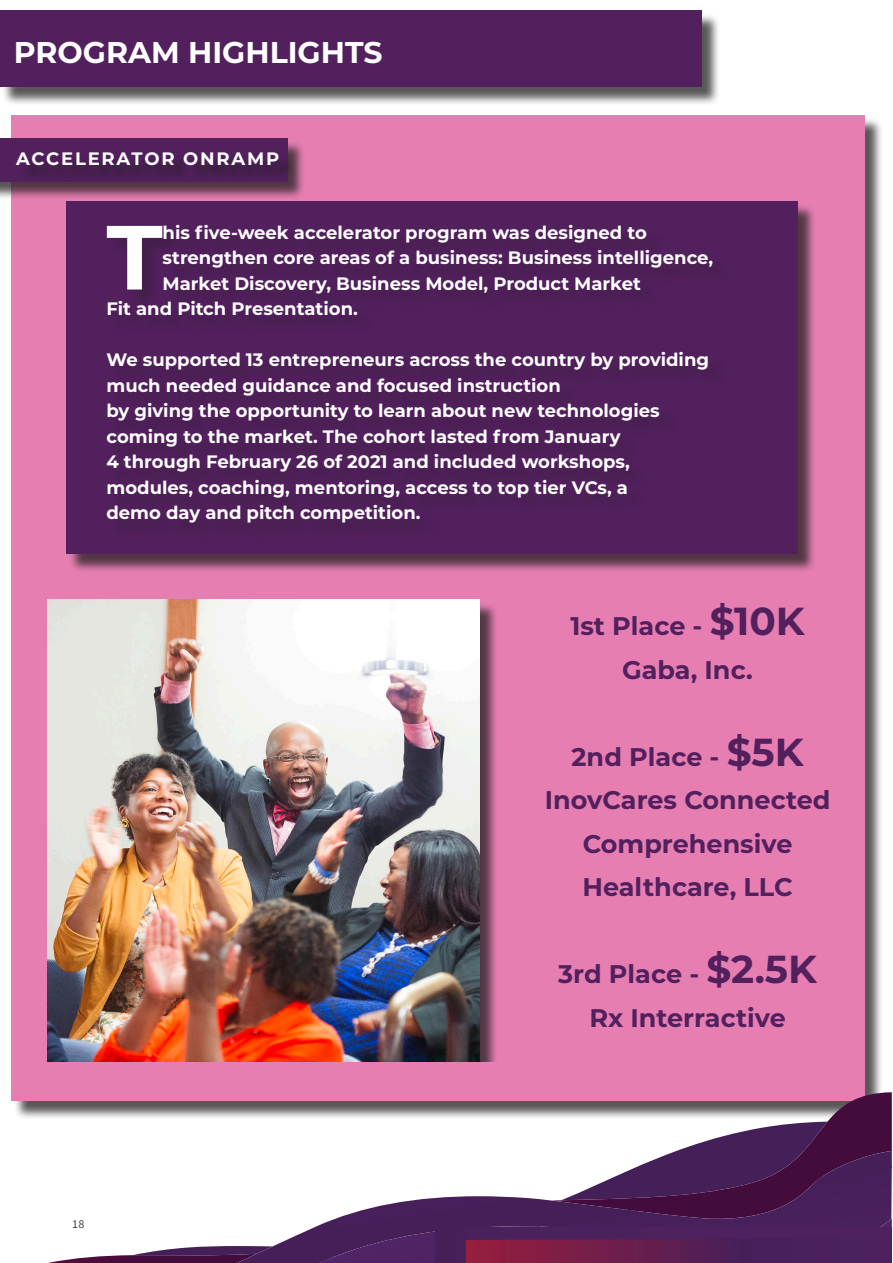
<style>
.page{position:relative;width:893px;height:1263px;background:#fff}
.page>*{position:absolute;margin:0;border:0;box-sizing:border-box;transform-origin:0 0}
.t1{font:700 90.9px "Montserrat";color:#fff}
.t2{font:700 30px "Montserrat";color:#fff}
.t3{font:700 25.5px "Montserrat";color:#52205d}
.t4{font:700 18px "Montserrat";color:#fff}
.t5{font:700 18px "Montserrat";letter-spacing:.1em;color:#fff}
.t6{font:12px "Source Sans Pro";color:#414141}
.s1{font-size:39px}
</style>
<div class="page">
<div style="left:13px;top:118px;width:870px;height:1001px;background:#231f20;opacity:.75"></div>
<div style="left:11px;top:115px;width:854px;height:986px;background:#e67eb2"></div>
<div style="left:0;top:140px;width:306px;height:60px;background:#231f20;opacity:.75"></div>
<div style="left:0;top:138px;width:287px;height:43px;background:#52205d"></div>
<div style="left:19px;top:154px;width:278px;height:29px;background:#231f20;opacity:.75"></div>
<div style="left:68px;top:203px;width:748px;height:370px;background:#231f20;opacity:.75"></div>
<div style="left:66px;top:201px;width:731px;height:353px;background:#52205d"></div>
<div style="left:50px;top:602px;width:448px;height:459px;background:#231f20;opacity:.75"></div>
<img style="left:48px;top:600px;width:431px;height:461px">
<svg style="left:48px;top:1092px;width:844px;height:171px"></svg>
<svg style="left:237px;top:1151px;width:655px;height:112px"></svg>
<img style="left:319px;top:1218px;width:573px;height:45px">
<div style="left:435px;top:1227px;width:457px;height:36px;background:#4a215d"></div>
<svg style="left:466px;top:1239px;width:231px;height:24px;background:#761d48"></svg>
<div style="left:2px;top:13px;width:718px;height:93px;background:#231f20;opacity:.75"></div>
<div style="left:0;top:11px;width:702px;height:76px;background:#52205d"></div>
<p class="t2" style="left:14px;top:31px;width:370px">PROGRAM HIGHLIGHTS</p>
<p class="t5" style="left:16px;top:145px;width:265px">ACCELERATOR ONRAMP</p>
<p class="t1" style="left:106px;top:192px;width:58px">T</p>
<p class="t4" style="left:163px;top:219px;width:486px">his five-week accelerator program was designed to</p>
<p class="t4" style="left:163px;top:245px;width:552px">strengthen core areas of a business: Business intelligence,</p>
<p class="t4" style="left:163px;top:270px;width:480px">Market Discovery, Business Model, Product Market</p>
<p class="t4" style="left:106px;top:296px;width:253px">Fit and Pitch Presentation.</p>
<p class="t4" style="left:106px;top:347px;width:604px">We supported 13 entrepreneurs across the country by providing</p>
<p class="t4" style="left:106px;top:372px;width:456px">much needed guidance and focused instruction</p>
<p class="t4" style="left:106px;top:398px;width:555px">by giving the opportunity to learn about new technologies</p>
<p class="t4" style="left:106px;top:423px;width:515px">coming to the market. The cohort lasted from January</p>
<p class="t4" style="left:106px;top:449px;width:525px">4 through February 26 of 2021 and included workshops,</p>
<p class="t4" style="left:106px;top:474px;width:523px">modules, coaching, mentoring, access to top tier VCs, a</p>
<p class="t4" style="left:106px;top:500px;width:315px">demo day and pitch competition.</p>
<p class="t3" style="left:570px;top:608px;width:236px">1st Place - <span class="s1">$10K</span></p>
<p class="t3" style="left:622px;top:651px;width:132px">Gaba, Inc.</p>
<p class="t3" style="left:571px;top:738px;width:234px">2nd Place - <span class="s1">$5K</span></p>
<p class="t3" style="left:545px;top:782px;width:287px">InovCares Connected</p>
<p class="t3" style="left:583px;top:825px;width:211px">Comprehensive</p>
<p class="t3" style="left:582px;top:869px;width:212px">Healthcare, LLC</p>
<p class="t6" style="left:72px;top:1216px;width:14px">18</p>
<p class="t3" style="left:558px;top:956px;width:260px">3rd Place - <span class="s1">$2.5K</span></p>
<p class="t3" style="left:589px;top:999px;width:198px">Rx Interractive</p>
</div>
